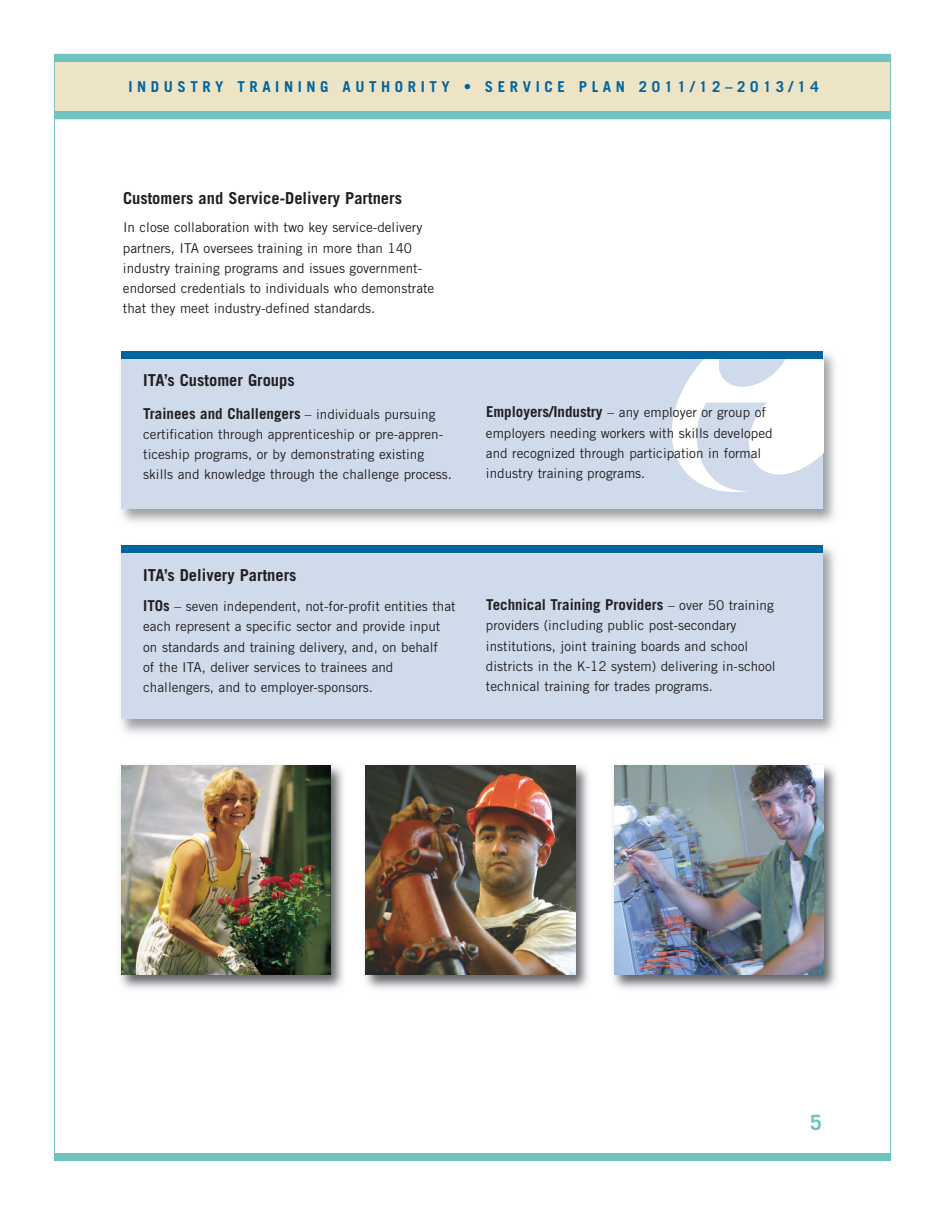
<style>
.page{position:relative;width:945px;height:1215px;background:#fff}
.page>*{position:absolute;margin:0;border:0;box-sizing:border-box;transform-origin:0 0}
.t1{font:700 21px "Trade Gothic";color:#70c3c0}
.t2{font:700 16.5px "Trade Gothic";color:#231f20}
.t3{font:700 15px "Trade Gothic";color:#231f20}
.t4{font:700 15px "Trade Gothic";letter-spacing:.305em;color:#00649e}
.t5{font:13.5px/20.2px "Trade Gothic";color:#231f20}
.s1{font-weight:400;font-size:13.5px}
.s2{font-weight:700;font-size:15px}
</style>
<div class="page">
<div style="left:54px;top:54px;width:837px;height:65px;background:#ede4c5"></div>
<img style="left:121px;top:545px;width:714px;height:189px">
<div style="left:122px;top:545px;width:702px;height:174px;background:#cfdbeb"></div>
<div style="left:122px;top:545px;width:702px;height:8px;background:#00649e"></div>
<img style="left:121px;top:351px;width:714px;height:172px">
<div style="left:122px;top:351px;width:702px;height:158px;background:#cfdbeb"></div>
<svg style="left:672px;top:359px;width:152px;height:133px"></svg>
<div style="left:122px;top:351px;width:702px;height:8px;background:#00649e"></div>
<div style="left:54px;top:54px;width:837px;height:8px;background:#70c3c0"></div>
<div style="left:54px;top:111px;width:837px;height:8px;background:#70c3c0"></div>
<div style="left:54px;top:1154px;width:837px;height:7px;background:#70c3c0"></div>
<img style="left:120px;top:765px;width:224px;height:224px">
<img style="left:122px;top:765px;width:209px;height:209px">
<img style="left:365px;top:765px;width:224px;height:224px">
<img style="left:366px;top:765px;width:209px;height:209px">
<img style="left:613px;top:765px;width:224px;height:224px">
<img style="left:614px;top:765px;width:210px;height:209px">
<p class="t4" style="left:128px;top:81px;width:692px">INDUSTRY TRAINING AUTHORITY • SERVICE PLAN 2011/12–2013/14</p>
<p class="t2" style="left:123px;top:192px;width:281px">Customers and Service-Delivery Partners</p>
<p class="t5" style="left:123px;top:219px;width:313px">In close collaboration with two key service-delivery partners, ITA oversees training in more than 140 industry training programs and issues government&shy;endorsed credentials to individuals who demonstrate that they meet industry-defined standards.</p>
<p class="t2" style="left:143px;top:375px;width:153px">ITA’s Customer Groups</p>
<p class="t3" style="left:143px;top:408px;width:294px">Trainees and Challengers <span class="s1">– individuals pursuing</span></p>
<p class="t5" style="left:143px;top:425px;width:310px">certification through apprenticeship or pre-appren&shy;ticeship programs, or by demonstrating existing skills and knowledge through the challenge process.</p>
<p class="t5" style="left:486px;top:404px;width:288px"><span class="s2">Employers/Industry</span> – any employer or group of employers needing workers with skills developed and recognized through participation in formal industry training programs.</p>
<p class="t2" style="left:143px;top:569px;width:155px">ITA’s Delivery Partners</p>
<p class="t5" style="left:143px;top:597px;width:314px"><span class="s2">ITOs</span> – seven independent, not-for-profit entities that each represent a specific sector and provide input on standards and training delivery, and, on behalf<br>of the ITA, deliver services to trainees and challengers, and to employer-sponsors.</p>
<p class="t3" style="left:486px;top:599px;width:289px">Technical Training Providers <span class="s1">– over 50 training</span></p>
<p class="t5" style="left:486px;top:617px;width:291px">providers (including public post-secondary institutions, joint training boards and school districts in the K-12 system) delivering in-school technical training for trades programs.</p>
<h1 class="t1" style="left:810px;top:1115px;width:13px">5</h1>
</div>
